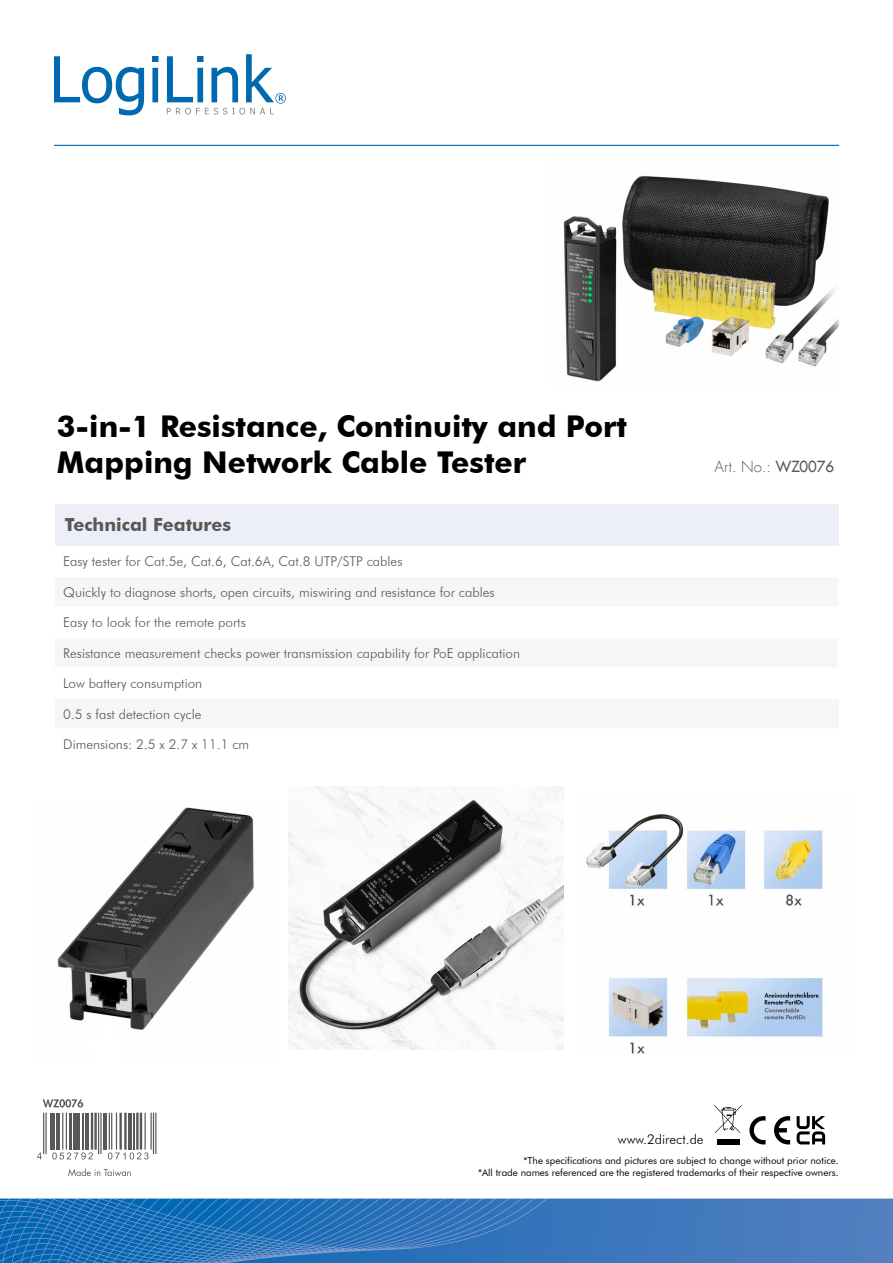
<style>
.page{position:relative;width:893px;height:1263px;background:#fff}
.page>*{position:absolute;margin:0;border:0;box-sizing:border-box;transform-origin:0 0}
.t1{font:700 30px/36px "Futura BT";color:#000}
.t2{font:700 18px "Futura BT";color:#5a5757}
.t3{font:300 15px "Futura LT";color:#5a5757}
.t4{font:300 13.5px "Futura BT";color:#5a5757}
.t5{font:300 13.5px "Futura BT";color:#000}
.t6{font:9.75px/11.7px "Futura BT";color:#000;text-align:right}
.s1{font-weight:400}
</style>
<div class="page">
<svg style="left:0;top:1198px;width:893px;height:65px;background:#3978bc"></svg>
<svg style="left:93px;top:1112px;width:64px;height:48px"></svg>
<svg style="left:207px;top:1198px;width:341px;height:43px;background:#2f75bb"></svg>
<svg style="left:0;top:1220px;width:171px;height:22px;background:#1c71b8"></svg>
<hr style="left:54px;top:145px;width:785px;height:1px;background:#0066b2">
<svg style="left:54px;top:56px;width:90px;height:59px"></svg>
<svg style="left:152px;top:56px;width:7px;height:46px"></svg>
<svg style="left:167px;top:54px;width:119px;height:60px"></svg>
<svg style="left:714px;top:1105px;width:28px;height:28px"></svg>
<div style="left:717px;top:1139px;width:22px;height:5px;background:#000"></div>
<svg style="left:749px;top:1116px;width:17px;height:28px"></svg>
<svg style="left:774px;top:1116px;width:16px;height:28px"></svg>
<svg style="left:797px;top:1116px;width:28px;height:28px"></svg>
<div style="left:55px;top:504px;width:783px;height:42px;background:#eceef8"></div>
<div style="left:55px;top:698px;width:783px;height:31px;background:#f6f6f6"></div>
<hr style="left:55px;top:698px;width:783px;height:1px;background:#fff">
<hr style="left:55px;top:728px;width:783px;height:2px;background:#fff">
<img style="left:563px;top:176px;width:275px;height:206px">
<svg style="left:68px;top:1168px;width:63px;height:8px"></svg>
<hr style="left:94px;top:1113px;width:3px;height:36px;background:#5a5757">
<hr style="left:100px;top:1113px;width:2px;height:41px;background:#5a5757">
<hr style="left:98px;top:1113px;width:1px;height:41px;background:#5a5757">
<hr style="left:103px;top:1113px;width:3px;height:36px;background:#5a5757">
<hr style="left:116px;top:1113px;width:1px;height:36px;background:#5a5757">
<hr style="left:111px;top:1113px;width:1px;height:36px;background:#5a5757">
<hr style="left:109px;top:1113px;width:1px;height:36px;background:#5a5757">
<hr style="left:124px;top:1113px;width:3px;height:36px;background:#5a5757">
<hr style="left:119px;top:1113px;width:3px;height:36px;background:#5a5757">
<hr style="left:128px;top:1113px;width:3px;height:36px;background:#5a5757">
<hr style="left:134px;top:1113px;width:1px;height:36px;background:#5a5757">
<hr style="left:140px;top:1113px;width:2px;height:36px;background:#5a5757">
<hr style="left:136px;top:1113px;width:3px;height:36px;background:#5a5757">
<hr style="left:155px;top:1113px;width:1px;height:41px;background:#5a5757">
<hr style="left:153px;top:1113px;width:1px;height:41px;background:#5a5757">
<hr style="left:150px;top:1113px;width:2px;height:36px;background:#5a5757">
<hr style="left:145px;top:1113px;width:1px;height:36px;background:#5a5757">
<svg style="left:37px;top:1099px;width:56px;height:61px"></svg>
<svg style="left:108px;top:1152px;width:41px;height:7px"></svg>
<img style="left:289px;top:786px;width:274px;height:263px">
<img style="left:586px;top:814px;width:237px;height:240px">
<img style="left:57px;top:807px;width:197px;height:223px">
<svg style="left:87px;top:1017px;width:40px;height:38px"></svg>
<h1 class="t1" style="left:57px;top:408px;width:572px">3-in-1 Resistance, Continuity and Port<br>Mapping Network Cable Tester</h1>
<h2 class="t2" style="left:65px;top:514px;width:168px">Technical Features</h2>
<p class="t4" style="left:63px;top:553px;width:341px">Easy tester for Cat.5e, Cat.6, Cat.6A, Cat.8 UTP/STP cables</p>
<p class="t4" style="left:63px;top:583px;width:433px">Quickly to diagnose shorts, open circuits, miswiring and resistance for cables</p>
<p class="t4" style="left:63px;top:614px;width:184px">Easy to look for the remote ports</p>
<p class="t4" style="left:63px;top:644px;width:458px">Resistance measurement checks power transmission capability for PoE application</p>
<p class="t4" style="left:63px;top:675px;width:141px">Low battery consumption</p>
<p class="t4" style="left:63px;top:705px;width:140px">0.5 s fast detection cycle</p>
<p class="t4" style="left:63px;top:736px;width:187px">Dimensions: 2.5 x 2.7 x 11.1 cm</p>
<p class="t3" style="left:715px;top:457px;width:121px">Art. No.: <span class="s1">WZ0076</span></p>
<p class="t5" style="left:618px;top:1131px;width:87px">www.2direct.de</p>
<p class="t6" style="left:478px;top:1154px;width:362px">*The specifications and pictures are subject to change without prior notice.<br>*All trade names referenced are the registered trademarks of their respective owners.</p>
</div>
